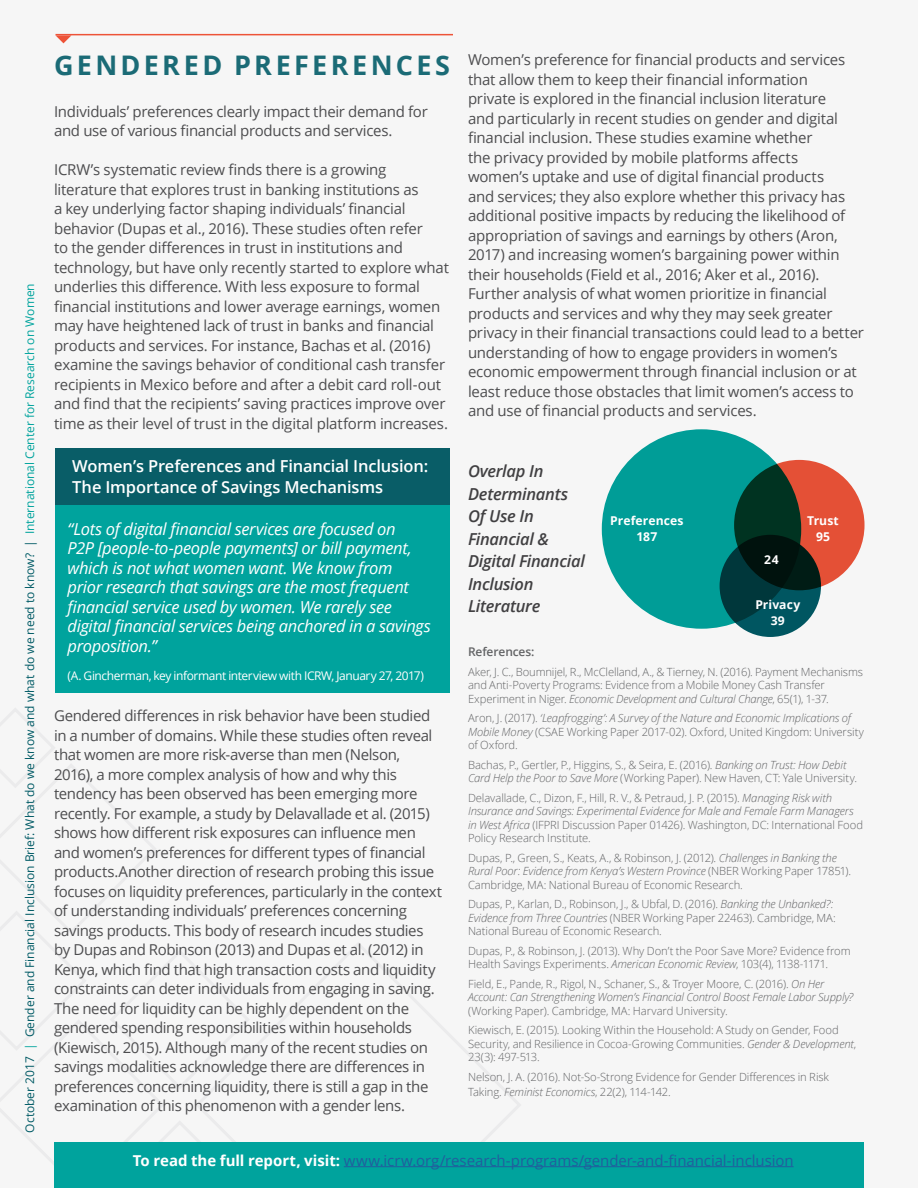
<style>
.page{position:relative;width:918px;height:1188px;background:#f6f6f6}
.page>*{position:absolute;margin:0;border:0;box-sizing:border-box;transform-origin:0 0}
.t1{font:700 27px "Open Sans";letter-spacing:.125em;color:#1b6b76}
.t2{font:italic 16.5px/19.5px "Open Sans";letter-spacing:-.02em;color:#fff}
.t3{font:italic 600 16.5px/22.5px "Open Sans";letter-spacing:-.02em;color:#414042}
.t4{font:600 16.5px/21px "Open Sans";letter-spacing:-.01em;color:#fff}
.t5{font:15px/19.5px "Open Sans";letter-spacing:-.015em;color:#4d4d4f}
.t6{font:15px "Open Sans";letter-spacing:-.005em;color:#215e9e}
.t7{font:700 12.15px/15.8px "Open Sans";letter-spacing:.01em;color:#fff;text-align:center}
.t8{font:12px "Open Sans";color:#005a65}
.t9{font:12px "Open Sans";letter-spacing:-.035em;color:#fff}
.t10{font:600 12px "Open Sans";letter-spacing:-.01em;color:#636466}
.t11{font:300 11.25px/13.5px "Open Sans";letter-spacing:-.01em;color:#636466}
.t12{font:italic 300 11.25px/13.5px "Open Sans";letter-spacing:-.01em;color:#636466}
.s1{color:#00a39d}
.s2{font-style:italic}
.s3{font-style:normal}
.s4{font-weight:700;color:#fff}
</style>
<div class="page">
<svg style="left:252px;top:943px;width:272px;height:200px"></svg>
<svg style="left:0;top:708px;width:252px;height:457px"></svg>
<div style="left:55px;top:448px;width:395px;height:57px;background:#095d67"></div>
<div style="left:55px;top:505px;width:395px;height:188px;background:#00a39d"></div>
<div style="left:602px;top:429px;width:199px;height:200px;background:#00a39d;border-radius:50%"></div>
<svg style="left:734px;top:460px;width:131px;height:130px;fill:#e45036"></svg>
<svg style="left:720px;top:535px;width:101px;height:102px"></svg>
<hr style="left:56px;top:34px;width:397px;height:1px;background:#ed5338">
<svg style="left:56px;top:35px;width:15px;height:8px"></svg>
<div style="left:54px;top:1143px;width:810px;height:45px;background:#00a39d"></div>
<hr style="left:344px;top:1166px;width:450px;height:1px;background:#215e9e">
<p class="t8" style="left:22px;top:1133px;width:851px;rotate:-90deg">October 2017 <span class="s1">|</span> Gender and Financial Inclusion Brief: What do we know and what do we need to know? | <span class="s1">International Center for Research on Women</span></p>
<h1 class="t1" style="left:54px;top:46px;width:397px">GENDERED PREFERENCES</h1>
<p class="t5" style="left:54px;top:101px;width:375px">Individuals’ preferences clearly impact their demand for and use of various financial products and services.</p>
<p class="t5" style="left:54px;top:160px;width:396px">ICRW’s systematic review finds there is a growing literature that explores trust in banking institutions as<br>a key underlying factor shaping individuals’ financial behavior (Dupas et al., 2016). These studies often refer<br>to the gender differences in trust in institutions and technology, but have only recently started to explore what underlies this difference. With less exposure to formal financial institutions and lower average earnings, women may have heightened lack of trust in banks and financial products and services. For instance, Bachas et al. (2016) examine the savings behavior of conditional cash transfer recipients in Mexico before and after a debit card roll-out and find that the recipients’ saving practices improve over time as their level of trust in the digital platform increases.</p>
<p class="t4" style="left:72px;top:455px;width:357px">Women’s Preferences and Financial Inclusion:<br>The Importance of Savings Mechanisms</p>
<p class="t2" style="left:68px;top:519px;width:365px">“Lots of digital financial services are focused on<br>P2P [people-to-people payments] or bill payment, which is not what women want. We know from prior research that savings are the most frequent financial service used by women. We rarely see digital financial services being anchored in a savings proposition.”</p>
<p class="t9" style="left:68px;top:668px;width:358px">(A. Gincherman, key informant interview with ICRW, January 27, 2017)</p>
<p class="t5" style="left:54px;top:706px;width:390px">Gendered differences in risk behavior have been studied in a number of domains. While these studies often reveal that women are more risk-averse than men (Nelson, 2016), a more complex analysis of how and why this tendency has been observed has been emerging more recently. For example, a study by Delavallade et al. (2015) shows how different risk exposures can influence men and women’s preferences for different types of financial products.Another direction of research probing this issue focuses on liquidity preferences, particularly in the context of understanding individuals’ preferences concerning savings products. This body of research incudes studies by Dupas and Robinson (2013) and Dupas et al. (2012) in Kenya, which find that high transaction costs and liquidity constraints can deter individuals from engaging in saving.<br>The need for liquidity can be highly dependent on the gendered spending responsibilities within households (Kiewisch, 2015). Although many of the recent studies on savings modalities acknowledge there are differences in preferences concerning liquidity, there is still a gap in the examination of this phenomenon with a gender lens.</p>
<p class="t5" style="left:468px;top:50px;width:398px">Women’s preference for financial products and services that allow them to keep their financial information<br>private is explored in the financial inclusion literature<br>and particularly in recent studies on gender and digital financial inclusion. These studies examine whether<br>the privacy provided by mobile platforms affects<br>women’s uptake and use of digital financial products<br>and services; they also explore whether this privacy has additional positive impacts by reducing the likelihood of appropriation of savings and earnings by others (Aron, 2017) and increasing women’s bargaining power within their households (Field et al., 2016; Aker et al., 2016).<br>Further analysis of what women prioritize in financial products and services and why they may seek greater privacy in their financial transactions could lead to a better understanding of how to engage providers in women’s economic empowerment through financial inclusion or at least reduce those obstacles that limit women’s access to and use of financial products and services.</p>
<p class="t3" style="left:468px;top:460px;width:118px">Overlap In<br>Determinants<br>Of Use In<br>Financial &amp;<br>Digital Financial<br>Inclusion<br>Literature</p>
<p class="t7" style="left:610px;top:512px;width:75px">Preferences<br>187</p>
<p class="t7" style="left:807px;top:512px;width:33px">Trust<br>95</p>
<p class="t7" style="left:764px;top:551px;width:16px">24</p>
<p class="t7" style="left:755px;top:596px;width:46px">Privacy<br>39</p>
<p class="t10" style="left:468px;top:644px;width:68px">References:</p>
<p class="t11" style="left:468px;top:665px;width:397px">Aker, J. C., Boumnijel, R., McClelland, A., &amp; Tierney, N. (2016). Payment Mechanisms and Anti-Poverty Programs: Evidence from a Mobile Money Cash Transfer<br>Experiment in Niger. <span class="s2">Economic Development and Cultural Change</span>, 65(1), 1-37.</p>
<p class="t11" style="left:468px;top:711px;width:398px">Aron, J. (2017). <span class="s2">‘Leapfrogging’: A Survey of the Nature and Economic Implications of<br>Mobile Money</span> (CSAE Working Paper 2017-02). Oxford, United Kingdom: University of Oxford.</p>
<p class="t11" style="left:468px;top:758px;width:391px">Bachas, P., Gertler, P., Higgins, S., &amp; Seira, E. (2016). <span class="s2">Banking on Trust: How Debit<br>Card Help the Poor to Save More</span> (Working Paper). New Haven, CT: Yale University.</p>
<p class="t11" style="left:468px;top:791px;width:397px">Delavallade, C., Dizon, F., Hill, R. V., &amp; Petraud, J. P. (2015). <span class="s2">Managing Risk with Insurance and Savings: Experimental Evidence for Male and Female Farm Managers in West Africa</span> (IFPRI Discussion Paper 01426). Washington, DC: International Food Policy Research Institute.</p>
<p class="t11" style="left:468px;top:851px;width:385px">Dupas, P., Green, S., Keats, A., &amp; Robinson, J. (2012). <span class="s2">Challenges in Banking the<br>Rural Poor: Evidence from Kenya’s Western Province</span> (NBER Working Paper 17851).<br>Cambridge, MA: National Bureau of Economic Research.</p>
<p class="t11" style="left:468px;top:897px;width:369px">Dupas, P., Karlan, D., Robinson, J., &amp; Ubfal, D. (2016). <span class="s2">Banking the Unbanked?:<br>Evidence from Three Countries</span> (NBER Working Paper 22463). Cambridge, MA:<br>National Bureau of Economic Research.</p>
<p class="t11" style="left:468px;top:944px;width:384px">Dupas, P., &amp; Robinson, J. (2013). Why Don’t the Poor Save More? Evidence from<br>Health Savings Experiments. <span class="s2">American Economic Review</span>, 103(4), 1138-1171.</p>
<p class="t12" style="left:468px;top:977px;width:387px"><span class="s3">Field, E., Pande, R., Rigol, N., Schaner, S., &amp; Troyer Moore, C. (2016).</span> On Her<br>Account: Can Strengthening Women’s Financial Control Boost Female Labor Supply?</p>
<p class="t11" style="left:468px;top:1001px;width:372px;line-height:19.5px">(Working Paper). Cambridge, MA: Harvard University.<br>Kiewisch, E. (2015). Looking Within the Household: A Study on Gender, Food</p>
<p class="t11" style="left:468px;top:1037px;width:390px">Security, and Resilience in Cocoa-Growing Communities. <span class="s2">Gender &amp; Development</span>,<br>23(3): 497-513.</p>
<p class="t11" style="left:468px;top:1069px;width:363px;line-height:15px">Nelson, J. A. (2016). Not-So-Strong Evidence for Gender Differences in Risk<br>Taking. <span class="s2">Feminist Economics</span>, 22(2), 114-142.</p>
<p class="t6" style="left:133px;top:1150px;width:662px"><span class="s4">To read the full report, visit:</span> www.icrw.org/research-programs/gender-and-financial-inclusion</p>
</div>
